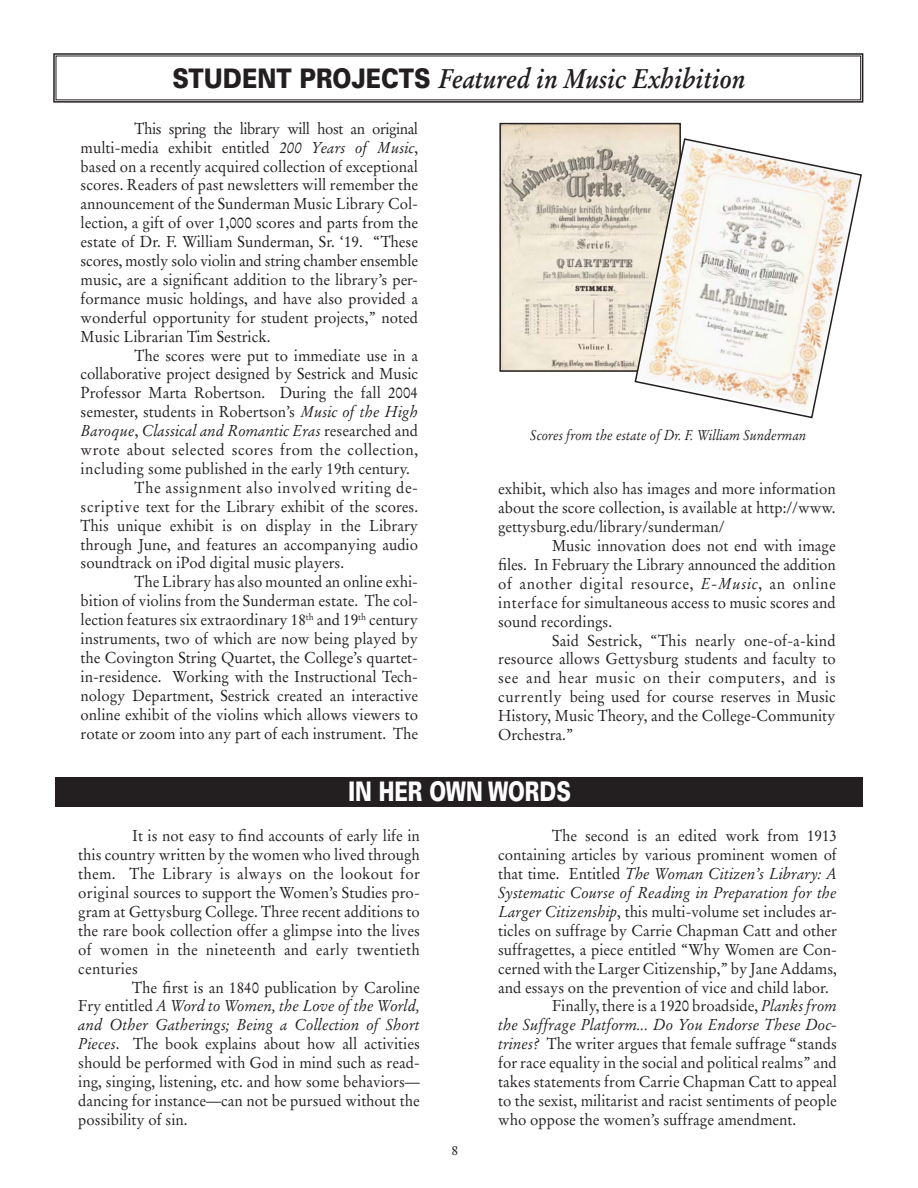
<style>
.page{position:relative;width:918px;height:1188px;background:#fff}
.page>*{position:absolute;margin:0;border:0;box-sizing:border-box;transform-origin:0 0}
.t1{font:italic 700 27px "Stempel Garamond";color:#231f20;scale:.9 1}
.t2{font:900 27px "Univers";color:#fff;scale:.75 1}
.t3{font:15.75px/18.9px "Stempel Garamond";color:#231f20;text-align:justify;scale:.95 1}
.t4{font:italic 15.75px "Stempel Garamond";color:#231f20;scale:.95 1}
.t5{font:15.75px "Stempel Garamond";letter-spacing:.03em;color:#231f20;scale:.95 1}
.t6{font:15.75px "Stempel Garamond";letter-spacing:.04em;color:#231f20;scale:.95 1}
.t7{font:italic 14.25px "Stempel Garamond";color:#231f20;scale:.9 1}
.t8{font:13.5px "Stempel Garamond";color:#231f20}
.s1{font-family:"Univers";font-weight:900;font-style:normal}
.s2{font-style:italic}
.s3{font-style:normal}
</style>
<div class="page">
<svg style="left:53px;top:53px;width:811px;height:50px"></svg>
<div style="left:55px;top:777px;width:808px;height:30px;background:#231f20"></div>
<img style="left:502px;top:126px;width:176px;height:243px">
<div style="left:499px;top:123px;width:182px;height:249px;border:2px solid #231f20"></div>
<svg style="left:634px;top:137px;width:228px;height:282px"></svg>
<h1 class="t1" style="left:172px;top:62px;width:638px"><span class="s1">STUDENT PROJECTS</span> Featured in Music Exhibition</h1>
<p class="t3" style="left:81px;top:119px;width:357px;text-indent:54px">This spring the library will host an original multi-media exhibit entitled <span class="s2">200 Years of Music</span>, based on a recently acquired collection of exceptional scores. Readers of past newsletters will remember the announcement of the Sunderman Music Library Col&shy;lection, a gift of over 1,000 scores and parts from the estate of Dr. F. William Sunderman, Sr. ‘19. “These scores, mostly solo violin and string chamber ensemble music, are a significant addition to the library’s per&shy;formance music holdings, and have also provided a wonderful opportunity for student projects,” noted Music Librarian Tim Sestrick.</p>
<p class="t3" style="left:135px;top:346px;width:300px">The scores were put to immediate use in a</p>
<p class="t3" style="left:81px;top:365px;width:357px">collaborative project designed by Sestrick and Music</p>
<p class="t3" style="left:81px;top:384px;width:357px">Professor Marta Robertson. During the fall 2004</p>
<p class="t3" style="left:81px;top:402px;width:357px">semester, students in Robertson’s <span class="s2">Music of the High</span></p>
<p class="t4" style="left:81px;top:421px;width:357px">Baroque<span class="s3">,</span> Classical and Romantic Eras <span class="s3">researched and</span></p>
<p class="t5" style="left:81px;top:440px;width:357px">wrote about selected scores from the collection,</p>
<p class="t3" style="left:81px;top:459px;width:348px">including some published in the early 19th century.</p>
<p class="t6" style="left:135px;top:478px;width:300px">The assignment also involved writing de-</p>
<p class="t3" style="left:81px;top:497px;width:357px">scriptive text for the Library exhibit of the scores.</p>
<p class="t3" style="left:81px;top:516px;width:357px">This unique exhibit is on display in the Library</p>
<p class="t3" style="left:81px;top:535px;width:357px">through June, and features an accompanying audio</p>
<p class="t3" style="left:81px;top:554px;width:279px">soundtrack on iPod digital music players.</p>
<p class="t3" style="left:135px;top:573px;width:300px">The Library has also mounted an online exhi-</p>
<p class="t3" style="left:81px;top:591px;width:357px">bition of violins from the Sunderman estate. The col-</p>
<p class="t3" style="left:81px;top:610px;width:357px">lection features six extraordinary 18<sup>th</sup> and 19<sup>th</sup> century</p>
<p class="t3" style="left:81px;top:629px;width:357px">instruments, two of which are now being played by</p>
<p class="t3" style="left:81px;top:648px;width:357px">the Covington String Quartet, the College’s quartet-</p>
<p class="t3" style="left:81px;top:667px;width:357px">in-residence. Working with the Instructional Tech-</p>
<p class="t3" style="left:81px;top:686px;width:357px">nology Department, Sestrick created an interactive</p>
<p class="t3" style="left:81px;top:705px;width:357px">online exhibit of the violins which allows viewers to</p>
<p class="t3" style="left:81px;top:724px;width:357px">rotate or zoom into any part of each instrument. The</p>
<p class="t7" style="left:530px;top:427px;width:308px">Scores from the estate of Dr. F. William Sunderman</p>
<p class="t3" style="left:498px;top:480px;width:357px">exhibit, which also has images and more information about the score collection, is available at http://www. gettysburg.edu/library/sunderman/</p>
<p class="t3" style="left:498px;top:536px;width:357px;text-indent:54px">Music innovation does not end with image files. In February the Library announced the addition of another digital resource, <span class="s2">E-Music</span>, an online interface for simultaneous access to music scores and sound recordings.</p>
<p class="t3" style="left:498px;top:631px;width:357px;text-indent:54px">Said Sestrick, “This nearly one-of-a-kind resource allows Gettysburg students and faculty to see and hear music on their computers, and is currently being used for course reserves in Music History, Music Theory, and the College-Community Orchestra.”</p>
<h1 class="t2" style="left:348px;top:774px;width:298px">IN HER OWN WORDS</h1>
<p class="t3" style="left:552px;top:827px;width:301px">The second is an edited work from 1913</p>
<p class="t3" style="left:498px;top:845px;width:358px">containing articles by various prominent women of</p>
<p class="t4" style="left:498px;top:864px;width:358px"><span class="s3">that time. Entitled</span> The Woman Citizen’s Library: A</p>
<p class="t4" style="left:498px;top:883px;width:358px">Systematic Course of Reading in Preparation for the</p>
<p class="t3" style="left:498px;top:902px;width:358px"><span class="s2">Larger Citizenship</span>, this multi-volume set includes ar-</p>
<p class="t3" style="left:498px;top:921px;width:358px">ticles on suffrage by Carrie Chapman Catt and other</p>
<p class="t3" style="left:498px;top:940px;width:358px">suffragettes, a piece entitled “Why Women are Con-</p>
<p class="t3" style="left:498px;top:959px;width:358px">cerned with the Larger Citizenship,” by Jane Addams,</p>
<p class="t3" style="left:498px;top:978px;width:350px">and essays on the prevention of vice and child labor.</p>
<p class="t3" style="left:552px;top:997px;width:301px">Finally, there is a 1920 broadside, <span class="s2">Planks from</span></p>
<p class="t4" style="left:498px;top:1015px;width:358px">the Suffrage Platform... Do You Endorse These Doc-</p>
<p class="t3" style="left:498px;top:1034px;width:358px"><span class="s2">trines?</span> The writer argues that female suffrage “stands</p>
<p class="t3" style="left:498px;top:1053px;width:358px">for race equality in the social and political realms” and</p>
<p class="t3" style="left:498px;top:1072px;width:358px">takes statements from Carrie Chapman Catt to appeal</p>
<p class="t3" style="left:498px;top:1091px;width:358px">to the sexist, militarist and racist sentiments of people</p>
<p class="t3" style="left:498px;top:1110px;width:315px">who oppose the women’s suffrage amendment.</p>
<p class="t3" style="left:78px;top:827px;width:361px;text-indent:54px">It is not easy to find accounts of early life in this country written by the women who lived through them. The Library is always on the lookout for original sources to support the Women’s Studies pro&shy;gram at Gettysburg College. Three recent additions to the rare book collection offer a glimpse into the lives of women in the nineteenth and early twentieth centuries</p>
<p class="t3" style="left:78px;top:978px;width:361px;text-indent:54px">The first is an 1840 publication by Caroline Fry entitled <span class="s2">A Word to Women, the Love of the World, and Other Gatherings; Being a Collection of Short Pieces</span>. The book explains about how all activities should be performed with God in mind such as read&shy;ing, singing, listening, etc. and how some behaviors— dancing for instance—can not be pursued without the possibility of sin.</p>
<p class="t8" style="left:451px;top:1143px;width:8px">8</p>
</div>
